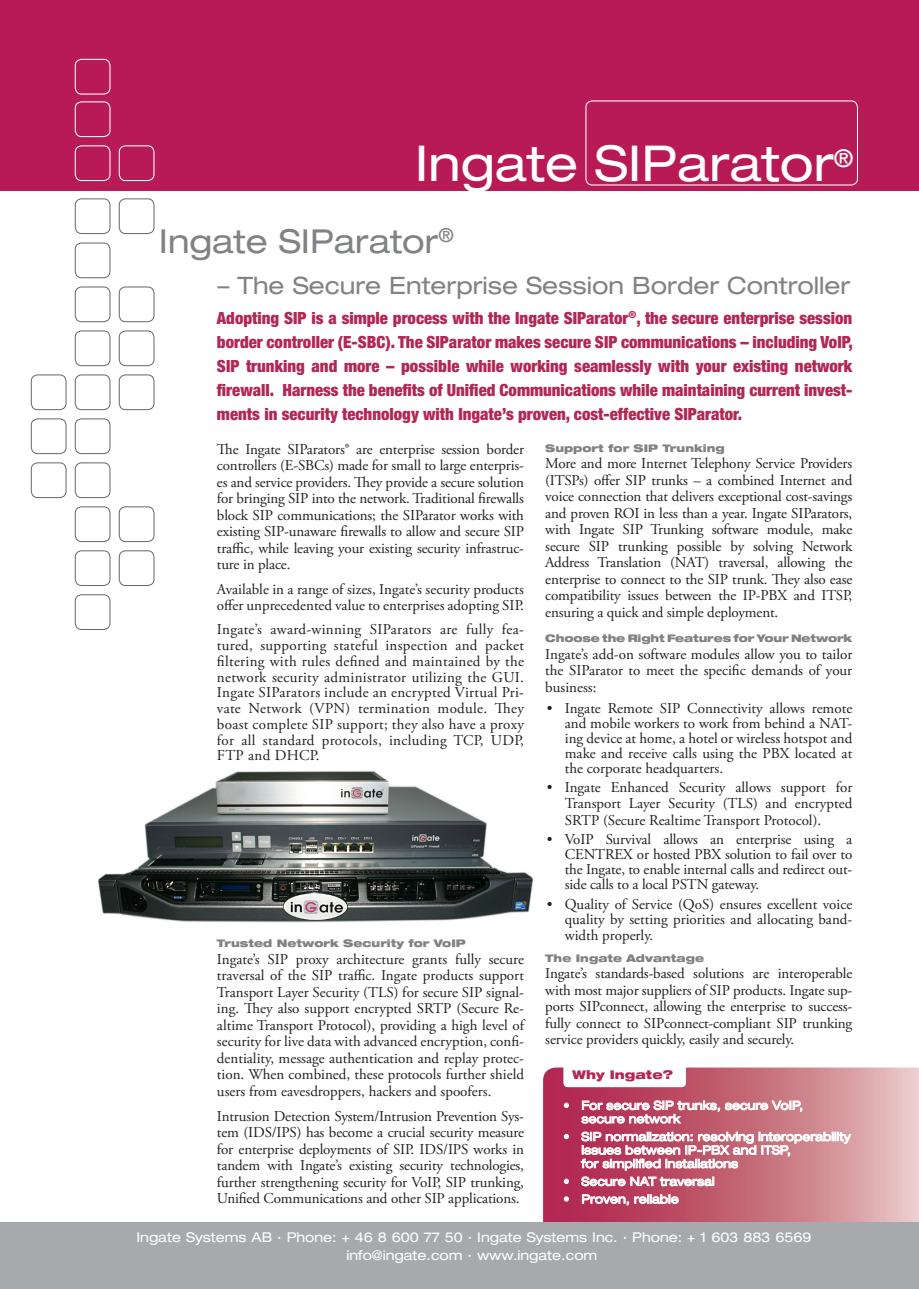
<style>
.page{position:relative;width:919px;height:1289px;background:#fff}
.page>*{position:absolute;margin:0;border:0;box-sizing:border-box;transform-origin:0 0}
.t1{font:expanded 49.5px "Helvetica Neue";color:#fff}
.Brödtext{font:expanded 33px "Helvetica Neue";color:#808285}
.Brödtext-2{font:expanded 24px "Helvetica Neue";color:#808285}
.Brödtext-3{font:900 condensed 16.8px/24px "Helvetica Neue";color:#b22853;text-align:justify}
.Brödtext-4{font:15px/16.5px "Adobe Garamond Pro";color:#231f20;text-align:justify}
.Bröd{font:15px/15.8px "Adobe Garamond Pro";letter-spacing:.02em;color:#231f20;text-align:justify}
.t2{font:expanded 13.5px/18px "Helvetica Neue";color:#fff;text-align:center}
.t3{font:expanded 12px/13.5px "Helvetica Neue";color:#fff}
.t4{font:900 expanded 12px "Helvetica Neue";color:#b22853}
.Mellanrubrik{font:900 expanded 10.5px "Helvetica Neue";color:#808285}
</style>
<div class="page">
<svg style="left:543px;top:1067px;width:375px;height:154px;background:#ca7585"></svg>
<div style="left:563px;top:1053px;width:123px;height:34px;background:#fff;border-radius:4px"></div>
<svg style="left:564px;top:1102px;width:4px;height:5px"></svg>
<svg style="left:725px;top:1100px;width:77px;height:11px"></svg>
<svg style="left:581px;top:1100px;width:138px;height:23px;background:#d08496"></svg>
<svg style="left:564px;top:1134px;width:4px;height:4px"></svg>
<svg style="left:581px;top:1131px;width:270px;height:39px;background:#d5929f"></svg>
<svg style="left:564px;top:1178px;width:4px;height:5px"></svg>
<svg style="left:581px;top:1176px;width:133px;height:9px"></svg>
<svg style="left:564px;top:1196px;width:4px;height:5px"></svg>
<svg style="left:582px;top:1194px;width:96px;height:11px"></svg>
<div style="left:0;top:0;width:918px;height:190px;background:#b71a54"></div>
<div style="left:75px;top:242px;width:35px;height:36px;border:1px solid #6c6d70;border-radius:6px"></div>
<div style="left:75px;top:101px;width:35px;height:36px;border:1px solid #fff;border-radius:6px"></div>
<div style="left:75px;top:59px;width:35px;height:36px;border:1px solid #fff;border-radius:6px"></div>
<div style="left:75px;top:286px;width:35px;height:36px;border:1px solid #6c6d70;border-radius:6px"></div>
<div style="left:75px;top:145px;width:35px;height:36px;border:1px solid #fff;border-radius:6px"></div>
<div style="left:75px;top:330px;width:35px;height:36px;border:1px solid #6c6d70;border-radius:6px"></div>
<div style="left:75px;top:198px;width:35px;height:36px;border:1px solid #6c6d70;border-radius:6px"></div>
<div style="left:75px;top:374px;width:35px;height:36px;border:1px solid #6c6d70;border-radius:6px"></div>
<div style="left:75px;top:418px;width:35px;height:36px;border:1px solid #6c6d70;border-radius:6px"></div>
<div style="left:75px;top:462px;width:35px;height:36px;border:1px solid #6c6d70;border-radius:6px"></div>
<div style="left:75px;top:506px;width:35px;height:36px;border:1px solid #6c6d70;border-radius:6px"></div>
<div style="left:75px;top:550px;width:35px;height:36px;border:1px solid #6c6d70;border-radius:6px"></div>
<div style="left:75px;top:594px;width:35px;height:36px;border:1px solid #6c6d70;border-radius:6px"></div>
<div style="left:119px;top:286px;width:35px;height:36px;border:1px solid #6c6d70;border-radius:6px"></div>
<div style="left:119px;top:145px;width:35px;height:36px;border:1px solid #fff;border-radius:6px"></div>
<div style="left:119px;top:330px;width:35px;height:36px;border:1px solid #6c6d70;border-radius:6px"></div>
<div style="left:119px;top:198px;width:35px;height:36px;border:1px solid #6c6d70;border-radius:6px"></div>
<div style="left:119px;top:374px;width:35px;height:36px;border:1px solid #6c6d70;border-radius:6px"></div>
<div style="left:31px;top:374px;width:36px;height:36px;border:1px solid #6c6d70;border-radius:6px"></div>
<div style="left:31px;top:418px;width:36px;height:36px;border:1px solid #6c6d70;border-radius:6px"></div>
<div style="left:31px;top:462px;width:36px;height:36px;border:1px solid #6c6d70;border-radius:6px"></div>
<div style="left:119px;top:506px;width:35px;height:36px;border:1px solid #6c6d70;border-radius:6px"></div>
<div style="left:119px;top:550px;width:35px;height:36px;border:1px solid #6c6d70;border-radius:6px"></div>
<div style="left:585px;top:100px;width:272px;height:85px;border:1px solid #fff;border-radius:6px"></div>
<div style="left:0;top:1221px;width:918px;height:67px;background:#a8a9ad"></div>
<img style="left:98px;top:771px;width:436px;height:152px">
<p class="t1" style="left:415px;top:133px;width:440px">Ingate SIParator<sup>®</sup></p>
<p class="Brödtext" style="left:159px;top:221px;width:296px">Ingate SIParator<sup>®</sup></p>
<p class="Brödtext-2" style="left:217px;top:270px;width:634px">– The Secure Enterprise Session Border Controller</p>
<p class="Brödtext-3" style="left:217px;top:305px;width:637px">Adopting SIP is a simple process with the Ingate SIParator<sup>®</sup>, the secure enterprise session border controller (E-SBC). The SIParator makes secure SIP communications – including VoIP, SIP trunking and more – possible while working seamlessly with your existing network firewall. Harness the benefits of Unified Communications while maintaining current invest&shy;ments in security technology with Ingate’s proven, cost-effective SIParator.</p>
<p class="Brödtext-4" style="left:217px;top:441px;width:308px">The Ingate SIParators® are enterprise session border controllers (E-SBCs) made for small to large enterpris&shy;es and service providers. They provide a secure solution for bringing SIP into the network. Traditional firewalls block SIP communications; the SIParator works with existing SIP-unaware firewalls to allow and secure SIP traffic, while leaving your existing security infrastruc&shy;ture in place.</p>
<p class="Brödtext-4" style="left:217px;top:581px;width:308px">Available in a range of sizes, Ingate’s security products offer unprecedented value to enterprises adopting SIP.</p>
<p class="Bröd" style="left:217px;top:622px;width:308px">Ingate’s award-winning SIParators are fully fea&shy;tured, supporting stateful inspection and packet filtering with rules defined and maintained by the network security administrator utilizing the GUI.<br>Ingate SIParators include an encrypted Virtual Pri&shy;vate Network (VPN) termination module. They boast complete SIP support; they also have a proxy for all standard protocols, including TCP, UDP, FTP and DHCP.</p>
<p class="Mellanrubrik" style="left:217px;top:936px;width:250px">Trusted Network Security for VoIP</p>
<p class="Brödtext-4" style="left:217px;top:951px;width:308px">Ingate’s SIP proxy architecture grants fully secure traversal of the SIP traffic. Ingate products support Transport Layer Security (TLS) for secure SIP signal&shy;ing. They also support encrypted SRTP (Secure Re&shy;altime Transport Protocol), providing a high level of security for live data with advanced encryption, confi&shy;dentiality, message authentication and replay protec&shy;tion. When combined, these protocols further shield users from eavesdroppers, hackers and spoofers.</p>
<p class="Brödtext-4" style="left:217px;top:1108px;width:308px">Intrusion Detection System/Intrusion Prevention Sys&shy;tem (IDS/IPS) has become a crucial security measure for enterprise deployments of SIP. IDS/IPS works in tandem with Ingate’s existing security technologies, further strengthening security for VoIP, SIP trunking, Unified Communications and other SIP applications.</p>
<p class="Mellanrubrik" style="left:545px;top:441px;width:181px">Support for SIP Trunking</p>
<p class="Brödtext-4" style="left:545px;top:455px;width:308px">More and more Internet Telephony Service Providers (ITSPs) offer SIP trunks – a combined Internet and voice connection that delivers exceptional cost-savings and proven ROI in less than a year. Ingate SIParators, with Ingate SIP Trunking software module, make secure SIP trunking possible by solving Network Address Translation (NAT) traversal, allowing the enterprise to connect to the SIP trunk. They also ease compatibility issues between the IP-PBX and ITSP, ensuring a quick and simple deployment.</p>
<p class="Mellanrubrik" style="left:545px;top:631px;width:308px">Choose the Right Features for Your Network</p>
<p class="Brödtext-4" style="left:545px;top:646px;width:308px">Ingate’s add-on software modules allow you to tailor the SIParator to meet the specific demands of your business:</p>
<p class="Brödtext-4" style="left:564px;top:701px;width:289px;line-height:15px;text-indent:-18px">• Ingate Remote SIP Connectivity allows remote and mobile workers to work from behind a NAT&shy;ing device at home, a hotel or wireless hotspot and make and receive calls using the PBX located at the corporate headquarters.</p>
<p class="Brödtext-4" style="left:564px;top:779px;width:289px;text-indent:-18px">• Ingate Enhanced Security allows support for Transport Layer Security (TLS) and encrypted SRTP (Secure Realtime Transport Protocol).</p>
<p class="Brödtext-4" style="left:564px;top:832px;width:289px;line-height:15px;text-indent:-18px">• VoIP Survival allows an enterprise using a CENTREX or hosted PBX solution to fail over to the Ingate, to enable internal calls and redirect out&shy;side calls to a local PSTN gateway.</p>
<p class="Brödtext-4" style="left:546px;top:896px;width:307px;line-height:15px;text-align:right">• Quality of Service (QoS) ensures excellent voice quality by setting priorities and allocating band-</p>
<p class="Brödtext-4" style="left:564px;top:927px;width:90px">width properly.</p>
<p class="Mellanrubrik" style="left:545px;top:950px;width:160px">The Ingate Advantage</p>
<p class="Brödtext-4" style="left:545px;top:965px;width:308px">Ingate’s standards-based solutions are interoperable with most major suppliers of SIP products. Ingate sup&shy;ports SIPconnect, allowing the enterprise to success&shy;fully connect to SIPconnect-compliant SIP trunking service providers quickly, easily and securely.</p>
<p class="t4" style="left:572px;top:1067px;width:102px">Why Ingate?</p>
<p class="t3" style="left:581px;top:1098px;width:223px;text-indent:-18px">• For secure SIP trunks, secure VoIP, secure network</p>
<p class="t3" style="left:581px;top:1129px;width:271px;text-indent:-18px">• SIP normalization: resolving interoperability issues between IP-PBX and ITSP,<br>for simplified installations</p>
<p class="t3" style="left:563px;top:1174px;width:153px">• Secure NAT traversal</p>
<p class="t3" style="left:563px;top:1192px;width:117px">• Proven, reliable</p>
<p class="t2" style="left:136px;top:1228px;width:676px">Ingate Systems AB · Phone: + 46 8 600 77 50 · Ingate Systems Inc. · Phone: + 1 603 883 6569 info@ingate.com · www.ingate.com</p>
</div>
